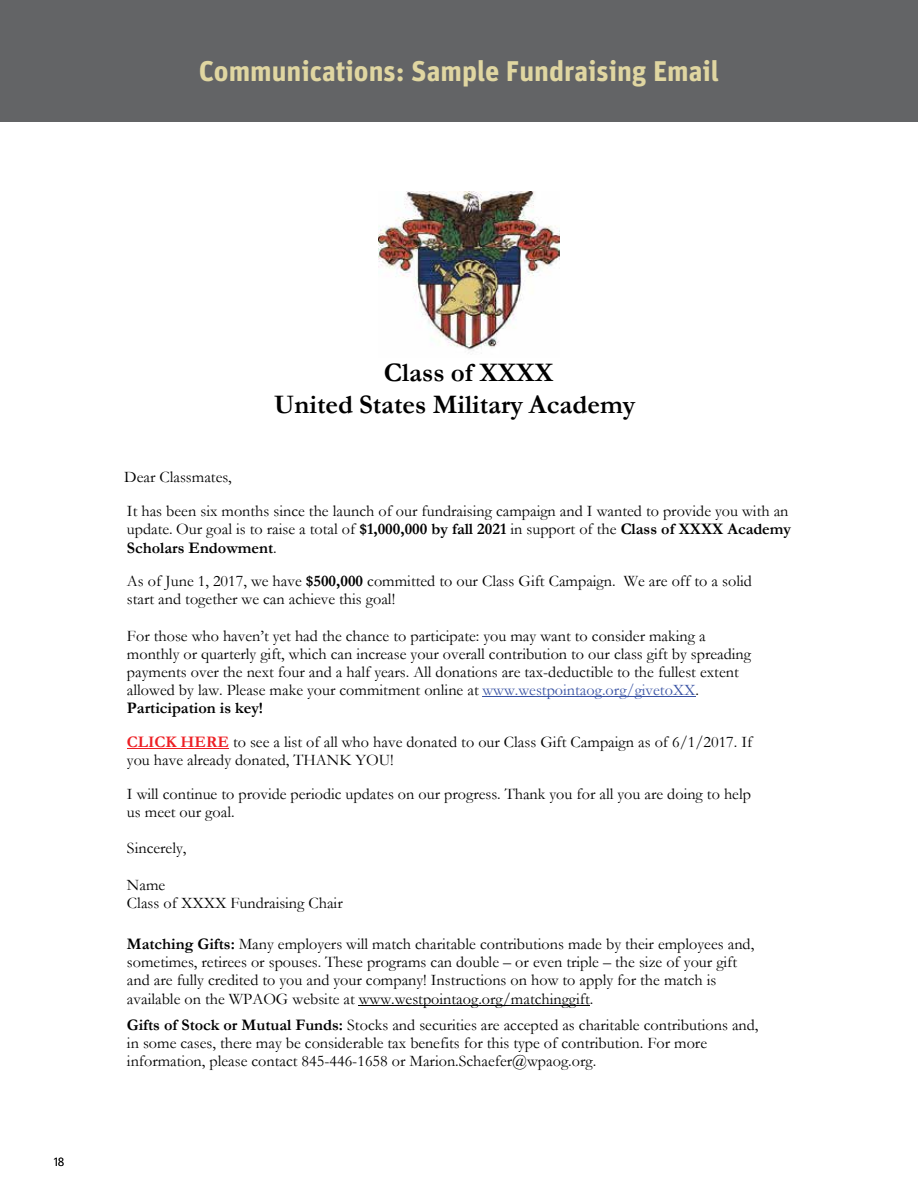
<style>
.page{position:relative;width:918px;height:1188px;background:#fff}
.page>*{position:absolute;margin:0;border:0;box-sizing:border-box;transform-origin:0 0}
.t1{font:700 28.5px "Unit Pro";color:#e0d6a1}
.t2{font:700 27px/32.5px "Garamond";color:#000}
.t3{font:16.2px/18.1px "Garamond";color:#000}
.t4{font:700 16.2px/18.1px "Garamond";color:#000}
.t5{font:300 12px "Unit Pro";color:#000}
.s1{font-size:30px}
.s2{font-weight:400}
.s3{font-weight:700}
.s4{color:#3953a4}
.s5{font-weight:700;color:#ed1f24}
</style>
<div class="page">
<div style="left:0;top:0;width:918px;height:122px;background:#636466"></div>
<hr style="left:482px;top:696px;width:214px;height:1px;background:#3953a4">
<hr style="left:127px;top:748px;width:102px;height:1px;background:#ed1f24">
<hr style="left:359px;top:1005px;width:231px;height:1px;background:#000">
<img style="left:378px;top:191px;width:181px;height:160px">
<h1 class="t1" style="left:108px;top:51px;width:613px"><span class="s1">Welcome</span>Communications: Sample Fundraising Email</h1>
<p class="t5" style="left:54px;top:1154px;width:12px">18</p>
<h2 class="t2" style="left:274px;top:356px;width:363px;text-indent:110px">Class of XXXX<br>United States Military Academy</h2>
<p class="t3" style="left:124px;top:460px;width:666px;line-height:33.8px">Dear Classmates,<br>It has been six months since the launch of our fundraising campaign and I wanted to provide you with an</p>
<p class="t4" style="left:127px;top:520px;width:666px"><span class="s2">update. Our goal is to raise a total of</span> $1,000,000 by fall 2021 <span class="s2">in support of the</span> Class of XXXX Academy<br>Scholars Endowment<span class="s2">.</span></p>
<p class="t3" style="left:127px;top:571px;width:626px">As of June 1, 2017, we have <span class="s3">$500,000</span> committed to our Class Gift Campaign. We are off to a solid start and together we can achieve this goal!</p>
<p class="t3" style="left:127px;top:626px;width:626px">For those who haven’t yet had the chance to participate: you may want to consider making a monthly or quarterly gift, which can increase your overall contribution to our class gift by spreading payments over the next four and a half years. All donations are tax-deductible to the fullest extent allowed by law. Please make your commitment online at <span class="s4">www.westpointaog.org/givetoXX</span>.<br><span class="s3">Participation is key!</span></p>
<p class="t3" style="left:127px;top:732px;width:627px"><span class="s5">CLICK HERE</span> to see a list of all who have donated to our Class Gift Campaign as of 6/1/2017. If you have already donated, THANK YOU!</p>
<p class="t3" style="left:127px;top:784px;width:626px">I will continue to provide periodic updates on our progress. Thank you for all you are doing to help us meet our goal.</p>
<p class="t3" style="left:127px;top:839px;width:61px">Sincerely,</p>
<p class="t3" style="left:127px;top:875px;width:217px">Name<br>Class of XXXX Fundraising Chair</p>
<p class="t3" style="left:127px;top:934px;width:629px"><span class="s3">Matching Gifts:</span> Many employers will match charitable contributions made by their employees and, sometimes, retirees or spouses. These programs can double – or even triple – the size of your gift and are fully credited to you and your company! Instructions on how to apply for the match is available on the WPAOG website at www.westpointaog.org/matchinggift.</p>
<p class="t3" style="left:127px;top:1015px;width:633px"><span class="s3">Gifts of Stock or Mutual Funds:</span> Stocks and securities are accepted as charitable contributions and, in some cases, there may be considerable tax benefits for this type of contribution. For more information, please contact 845-446-1658 or Marion.Schaefer@wpaog.org.</p>
</div>
